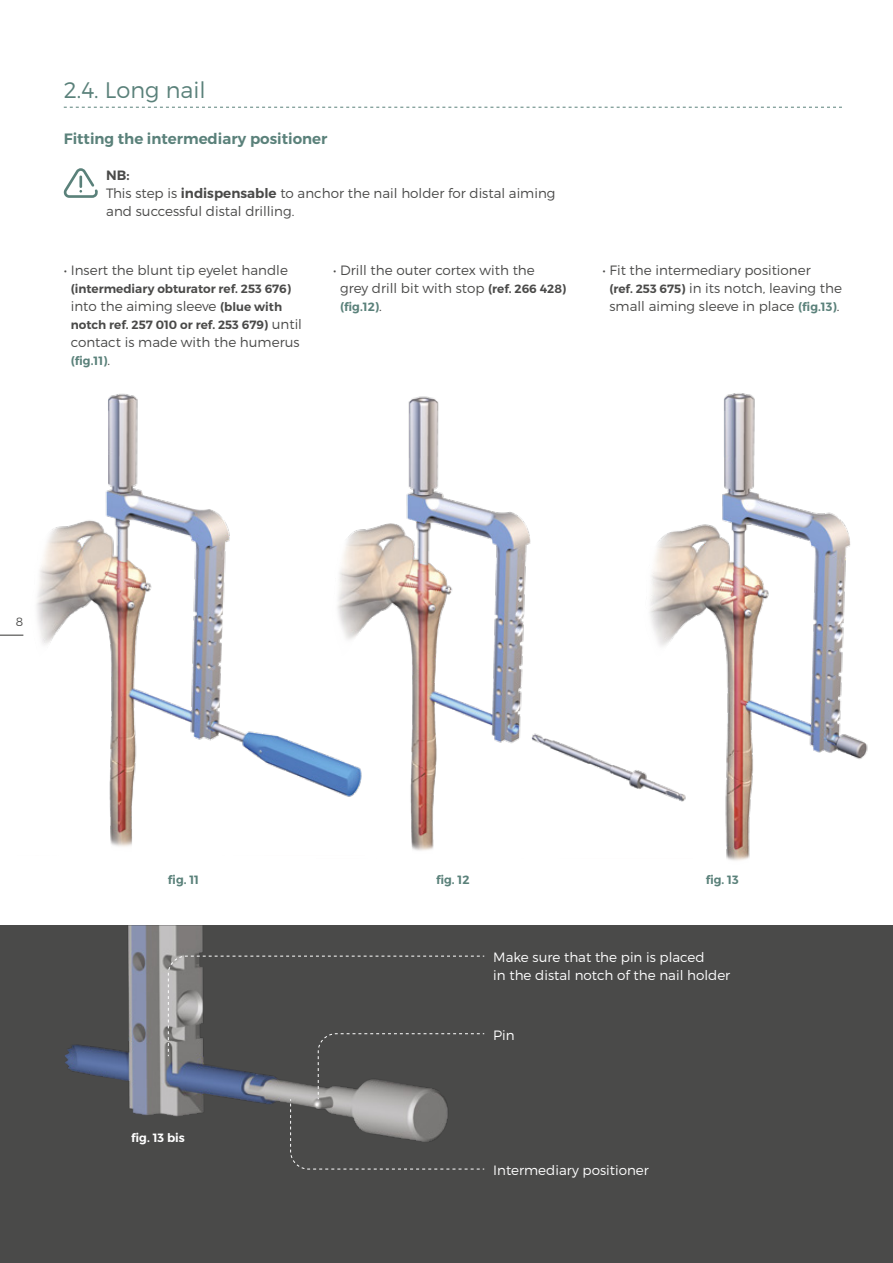
<style>
.page{position:relative;width:893px;height:1263px;background:#fff}
.page>*{position:absolute;margin:0;border:0;box-sizing:border-box;transform-origin:0 0}
.t1{font:300 22.5px "Montserrat";color:#5a817a}
.t2{font:600 15px "Montserrat";color:#5a817a}
.t3{font:300 13.5px/18px "Montserrat";color:#4a4a49}
.t4{font:300 13.5px/18px "Montserrat";color:#fff}
.t5{font:600 12px "Montserrat";color:#4a4a49}
.t6{font:600 12px "Montserrat";color:#5a817a}
.t7{font:600 12px "Montserrat";color:#fff}
.t8{font:300 12px "Montserrat";color:#4a4a49}
.s1{font-weight:600}
.s2{font-weight:600;font-size:12px}
.s3{font-weight:300;font-size:13.5px}
.s4{font-weight:300;font-size:13.5px;color:#4a4a49}
.s5{font-weight:600;font-size:12px;color:#5a817a}
</style>
<div class="page">
<div style="left:0;top:925px;width:893px;height:338px;background:#4a4a49"></div>
<svg style="left:64px;top:107px;width:778px;height:1px"></svg>
<svg style="left:64px;top:168px;width:34px;height:30px"></svg>
<img style="left:18px;top:393px;width:299px;height:454px">
<img style="left:317px;top:396px;width:311px;height:455px">
<img style="left:628px;top:393px;width:240px;height:468px">
<img style="left:65px;top:925px;width:138px;height:190px">
<svg style="left:168px;top:955px;width:317px;height:215px"></svg>
<svg style="left:0;top:635px;width:23px;height:1px"></svg>
<h1 class="t1" style="left:64px;top:77px;width:143px">2.4. Long nail</h1>
<p class="t2" style="left:64px;top:130px;width:265px">Fitting the intermediary positioner</p>
<p class="t3" style="left:106px;top:166px;width:451px"><span class="s1">NB:<br></span>This step is <span class="s1">indispensable</span> to anchor the nail holder for distal aiming and successful distal drilling.</p>
<p class="t3" style="left:64px;top:261px;width:226px">• Insert the blunt tip eyelet handle</p>
<p class="t5" style="left:71px;top:282px;width:222px">(intermediary obturator ref. 253 676)</p>
<p class="t3" style="left:71px;top:297px;width:213px">into the aiming sleeve <span class="s2">(blue with</span></p>
<p class="t5" style="left:71px;top:318px;width:233px">notch ref. 257 010 or ref. 253 679) <span class="s3">until</span></p>
<p class="t3" style="left:71px;top:333px;width:230px">contact is made with the humerus</p>
<p class="t6" style="left:71px;top:354px;width:41px">(fig.11)<span class="s4">.</span></p>
<p class="t3" style="left:340px;top:261px;width:228px;text-indent:-7px">• Drill the outer cortex with the grey drill bit with stop <span class="s2">(ref. 266 428)</span></p>
<p class="t6" style="left:340px;top:300px;width:43px">(fig.12)<span class="s4">.</span></p>
<p class="t3" style="left:609px;top:261px;width:234px;text-indent:-7px">• Fit the intermediary positioner<br><span class="s2">(ref. 253 675)</span> in its notch, leaving the small aiming sleeve in place <span class="s5">(fig.13)</span>.</p>
<p class="t8" style="left:16px;top:614px;width:9px">8</p>
<p class="t6" style="left:168px;top:873px;width:33px">fig. 11</p>
<p class="t6" style="left:436px;top:873px;width:35px">fig. 12</p>
<p class="t6" style="left:706px;top:873px;width:35px">fig. 13</p>
<p class="t4" style="left:493px;top:948px;width:239px">Make sure that the pin is placed<br>in the distal notch of the nail holder</p>
<p class="t7" style="left:131px;top:1130px;width:55px">fig. 13 bis</p>
<p class="t4" style="left:493px;top:1026px;width:23px">Pin</p>
<p class="t4" style="left:493px;top:1161px;width:157px">Intermediary positioner</p>
</div>
